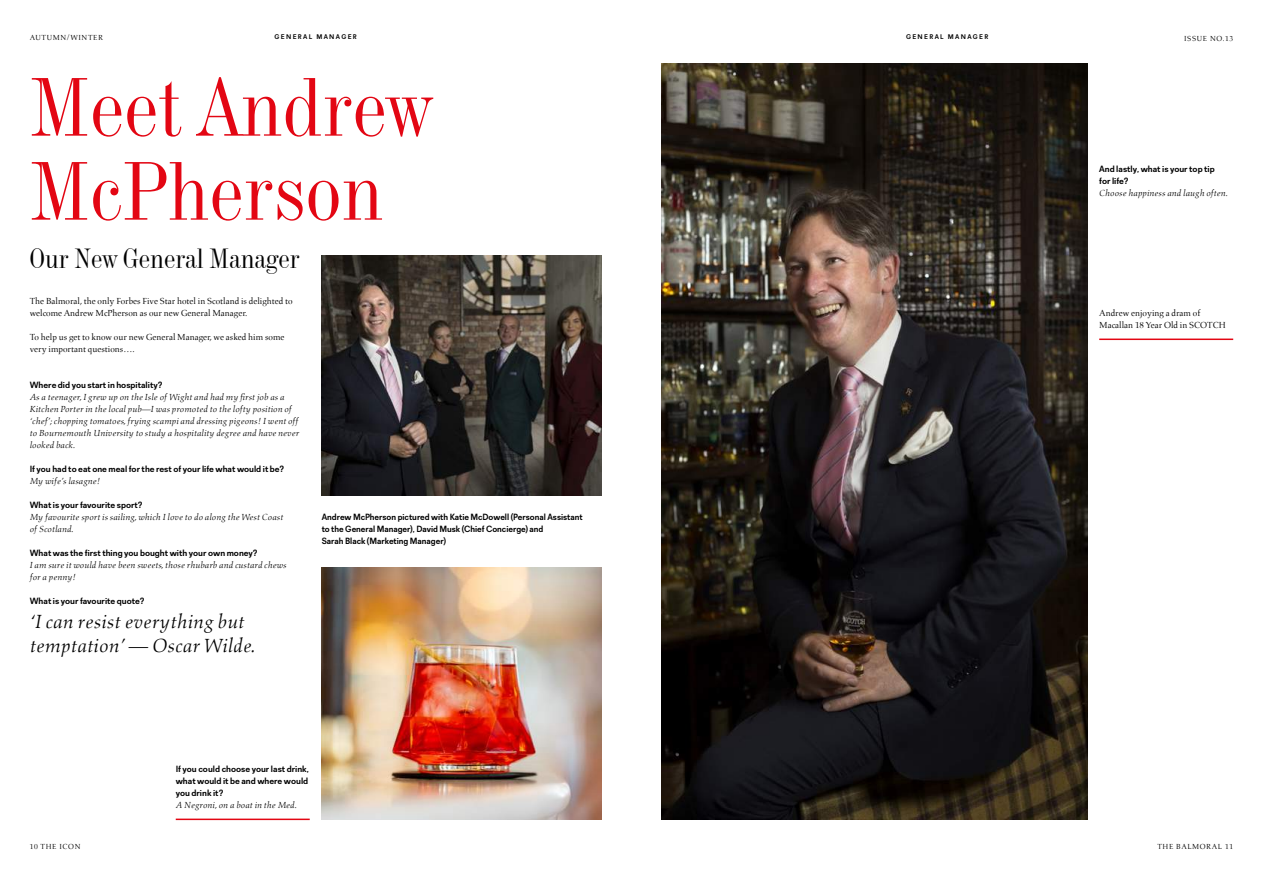
<style>
.page{position:relative;width:1263px;height:893px;background:#fff}
.page>*{position:absolute;margin:0;border:0;box-sizing:border-box;transform-origin:0 0}
.t1{font:81px/84px "Industrial 736 BT";color:#e30613}
.t2{font:27px "Industrial 736 BT";color:#000}
.t3{font:italic 19.5px/24px "Aldus LT";color:#000}
.t4{font:italic 9px/12px "Aldus LT";color:#000}
.t5{font:700 9px/12px "Recta";color:#000}
.t6{font:9px/12px "Aldus LT";color:#000}
.t7{font:700 9px/12px "Recta";color:#000;scale:.96 1}
.t8{font:7.5px "Aldus LT";letter-spacing:.08em;color:#000}
.t9{font:700 6.75px "Recta";letter-spacing:.2em;color:#000}
</style>
<div class="page">
<img style="left:661px;top:64px;width:426px;height:756px">
<img style="left:322px;top:256px;width:280px;height:240px">
<hr style="left:176px;top:819px;width:134px;height:1px;background:#e30613">
<hr style="left:1099px;top:339px;width:134px;height:1px;background:#e30613">
<img style="left:322px;top:568px;width:280px;height:252px">
<p class="t8" style="left:30px;top:33px;width:75px">AUTUMN/WINTER</p>
<p class="t8" style="left:1184px;top:34px;width:51px">ISSUE NO.13</p>
<p class="t9" style="left:275px;top:33px;width:84px">GENERAL MANAGER</p>
<p class="t9" style="left:906px;top:33px;width:84px">GENERAL MANAGER</p>
<h1 class="t1" style="left:29px;top:63px;width:404px">Meet Andrew<br>McPherson</h1>
<h2 class="t2" style="left:29px;top:241px;width:272px">Our New General Manager</h2>
<p class="t6" style="left:30px;top:295px;width:264px">The Balmoral, the only Forbes Five Star hotel in Scotland is delighted to welcome Andrew McPherson as our new General Manager.</p>
<p class="t6" style="left:30px;top:331px;width:256px">To help us get to know our new General Manager, we asked him some very important questions….</p>
<p class="t5" style="left:30px;top:378px;width:134px">Where did you start in hospitality?</p>
<p class="t4" style="left:30px;top:391px;width:271px">As a teenager, I grew up on the Isle of Wight and had my first job as a Kitchen Porter in the local pub—I was promoted to the lofty position of ‘chef’; chopping tomatoes, frying scampi and dressing pigeons! I went off to Bournemouth University to study a hospitality degree and have never looked back.</p>
<p class="t5" style="left:30px;top:462px;width:256px">If you had to eat one meal for the rest of your life what would it be?</p>
<p class="t4" style="left:30px;top:475px;width:72px">My wife’s lasagne!</p>
<p class="t5" style="left:30px;top:498px;width:114px">What is your favourite sport?</p>
<p class="t4" style="left:30px;top:511px;width:255px">My favourite sport is sailing, which I love to do along the West Coast of Scotland.</p>
<p class="t5" style="left:30px;top:546px;width:229px">What was the first thing you bought with your own money?</p>
<p class="t4" style="left:30px;top:559px;width:259px">I am sure it would have been sweets, those rhubarb and custard chews for a penny!</p>
<p class="t5" style="left:30px;top:594px;width:116px">What is your favourite quote?</p>
<h3 class="t3" style="left:30px;top:609px;width:228px">‘I can resist everything but temptation’ — Oscar Wilde.</h3>
<p class="t7" style="left:322px;top:510px;width:273px">Andrew McPherson pictured with Katie McDowell (Personal Assistant to the General Manager), David Musk (Chief Concierge) and<br>Sarah Black (Marketing Manager)</p>
<p class="t8" style="left:30px;top:843px;width:52px">10 THE ICON</p>
<p class="t5" style="left:176px;top:762px;width:135px;text-align:justify">If you could choose your last drink, what would it be and where would you drink it?</p>
<p class="t4" style="left:176px;top:799px;width:123px">A Negroni, on a boat in the Med.</p>
<p class="t5" style="left:1099px;top:162px;width:117px">And lastly, what is your top tip for life?</p>
<p class="t4" style="left:1099px;top:187px;width:130px">Choose happiness and laugh often.</p>
<p class="t6" style="left:1099px;top:307px;width:128px">Andrew enjoying a dram of<br>Macallan 18 Year Old in SCOTCH</p>
<p class="t8" style="left:1157px;top:843px;width:77px">THE BALMORAL 11</p>
</div>
